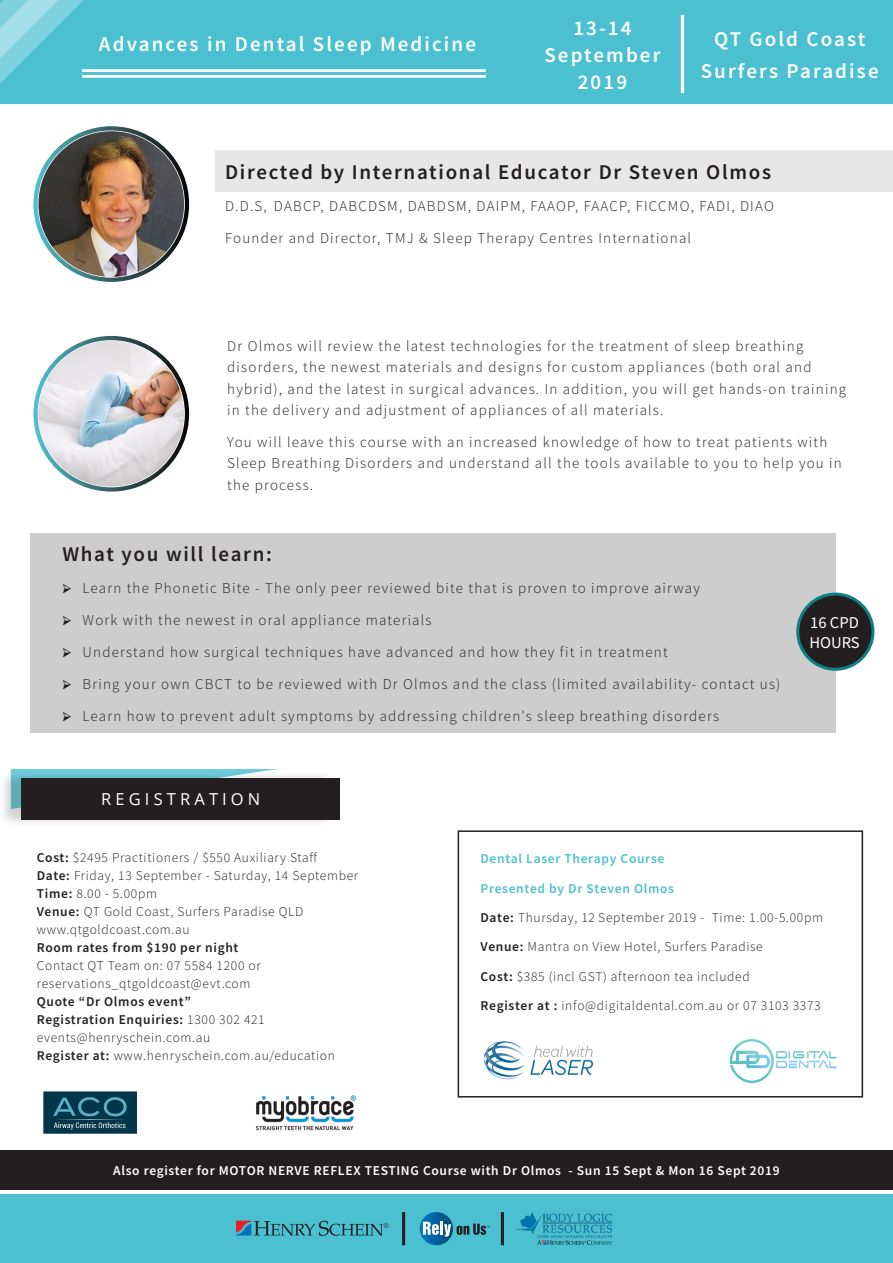
<style>
.page{position:relative;width:893px;height:1263px;background:#fff}
.page>*{position:absolute;margin:0;border:0;box-sizing:border-box;transform-origin:0 0}
.About_Page_Body_Text{font:600 21px "Source Sans Pro";letter-spacing:.1em;color:#fff}
.About_Page_Body_Text-2{font:600 21px "Source Sans Pro";letter-spacing:.08em;color:#231f20}
.t1{font:16.5px "Open Sans";letter-spacing:.25em;color:#fff}
.About_Page_Body_Text-3{font:16.5px/19.5px "Source Sans Pro";color:#fff}
.About_Page_Body_Text-4{font:300 15px/21.3px "Source Sans Pro";letter-spacing:.08em;color:#231f20}
.About_Page_Body_Text-5{font:300 13.5px/18px "Source Sans Pro";letter-spacing:.05em;color:#231f20}
.About_Page_Body_Text-6{font:600 13.5px "Source Sans Pro";letter-spacing:.05em;color:#fff}
.s1{font-family:"Minion Pro";font-weight:400;font-size:16.5px}
.s2{font-weight:600}
.s3{font-weight:600;color:#4ac0d0}
</style>
<div class="page">
<div style="left:0;top:1194px;width:893px;height:69px;background:#4ac0d0"></div>
<div style="left:0;top:0;width:893px;height:103px;background:#4ac0d0"></div>
<div style="left:30px;top:533px;width:805px;height:200px;background:#cdcdcd"></div>
<div style="left:216px;top:150px;width:677px;height:42px;background:#e7e7e7"></div>
<div style="left:458px;top:830px;width:405px;height:267px;border:2px solid #231f20"></div>
<svg style="left:11px;top:769px;width:266px;height:1px"></svg>
<div style="left:0;top:770px;width:334px;height:57px;background:#231f20;opacity:.2"></div>
<div style="left:21px;top:778px;width:319px;height:41px;background:#231f20"></div>
<svg style="left:0;top:0;width:724px;height:492px"></svg>
<div style="left:798px;top:594px;width:75px;height:75px;background:#231f20;border-radius:50%"></div>
<div style="left:796px;top:593px;width:78px;height:78px;border:3px solid #0e8085;border-radius:50%"></div>
<svg style="left:730px;top:1039px;width:106px;height:44px"></svg>
<img style="left:483px;top:1041px;width:111px;height:39px">
<img style="left:43px;top:1091px;width:94px;height:42px">
<img style="left:256px;top:1095px;width:100px;height:36px">
<div style="left:0;top:1150px;width:893px;height:40px;background:#231f20"></div>
<svg style="left:236px;top:1221px;width:153px;height:15px"></svg>
<svg style="left:420px;top:1212px;width:33px;height:33px"></svg>
<svg style="left:423px;top:1221px;width:28px;height:15px"></svg>
<svg style="left:457px;top:1223px;width:32px;height:12px"></svg>
<img style="left:515px;top:1212px;width:97px;height:33px">
<hr style="left:404px;top:1212px;width:1px;height:33px;background:#231f20">
<hr style="left:502px;top:1212px;width:2px;height:33px;background:#231f20">
<hr style="left:402px;top:1212px;width:2px;height:33px;background:#231f20">
<hr style="left:501px;top:1212px;width:1px;height:33px;background:#231f20">
<p class="About_Page_Body_Text" style="left:99px;top:30px;width:379px">Advances in Dental Sleep Medicine</p>
<p class="About_Page_Body_Text" style="left:573px;top:14px;width:60px">13-14</p>
<p class="About_Page_Body_Text" style="left:544px;top:41px;width:118px">September</p>
<p class="About_Page_Body_Text" style="left:578px;top:68px;width:51px">2019</p>
<p class="About_Page_Body_Text" style="left:714px;top:25px;width:153px">QT Gold Coast</p>
<p class="About_Page_Body_Text" style="left:701px;top:57px;width:179px">Surfers Paradise</p>
<p class="About_Page_Body_Text-2" style="left:225px;top:158px;width:547px">Directed by International Educator Dr Steven Olmos</p>
<p class="About_Page_Body_Text-4" style="left:225px;top:195px;width:550px">D.D.S, DABCP, DABCDSM, DABDSM, DAIPM, FAAOP, FAACP, FICCMO, FADI, DIAO</p>
<p class="About_Page_Body_Text-4" style="left:225px;top:227px;width:468px">Founder and Director, TMJ &amp; Sleep Therapy Centres International</p>
<p class="About_Page_Body_Text-4" style="left:227px;top:335px;width:620px">Dr Olmos will review the latest technologies for the treatment of sleep breathing disorders, the newest materials and designs for custom appliances (both oral and hybrid), and the latest in surgical advances. In addition, you will get hands-on training in the delivery and adjustment of appliances of all materials.</p>
<p class="About_Page_Body_Text-4" style="left:227px;top:431px;width:616px">You will leave this course with an increased knowledge of how to treat patients with<br>Sleep Breathing Disorders and understand all the tools available to you to help you in the process.</p>
<p class="About_Page_Body_Text-2" style="left:62px;top:540px;width:211px">What you will learn:</p>
<p class="About_Page_Body_Text-4" style="left:62px;top:577px;width:639px"><span class="s1">➢</span> Learn the Phonetic Bite - The only peer reviewed bite that is proven to improve airway</p>
<p class="About_Page_Body_Text-4" style="left:62px;top:609px;width:371px"><span class="s1">➢</span> Work with the newest in oral appliance materials</p>
<p class="About_Page_Body_Text-4" style="left:62px;top:641px;width:607px"><span class="s1">➢</span> Understand how surgical techniques have advanced and how they fit in treatment</p>
<p class="About_Page_Body_Text-4" style="left:62px;top:673px;width:719px"><span class="s1">➢</span> Bring your own CBCT to be reviewed with Dr Olmos and the class (limited availability- contact us)</p>
<p class="About_Page_Body_Text-4" style="left:62px;top:705px;width:658px"><span class="s1">➢</span> Learn how to prevent adult symptoms by addressing children's sleep breathing disorders</p>
<p class="t1" style="left:101px;top:788px;width:161px">REGISTRATION</p>
<p class="About_Page_Body_Text-3" style="left:809px;top:613px;width:52px">16 CPD<br>HOURS</p>
<p class="About_Page_Body_Text-5" style="left:37px;top:848px;width:323px"><span class="s2">Cost:</span> $2495 Practitioners / $550 Auxiliary Staff<br><span class="s2">Date:</span> Friday, 13 September - Saturday, 14 September <span class="s2">Time:</span> 8.00 - 5.00pm<br><span class="s2">Venue:</span> QT Gold Coast, Surfers Paradise QLD www.qtgoldcoast.com.au<br><span class="s2">Room rates from $190 per night<br></span>Contact QT Team on: 07 5584 1200 or reservations_qtgoldcoast@evt.com<br><span class="s2">Quote “Dr Olmos event”<br>Registration Enquiries:</span> 1300 302 421 events@henryschein.com.au<br><span class="s2">Register at:</span> www.henryschein.com.au/education</p>
<p class="About_Page_Body_Text-5" style="left:480px;top:844px;width:344px;line-height:29.4px"><span class="s3">Dental Laser Therapy Course<br>Presented by Dr Steven Olmos<br></span><span class="s2">Date:</span> Thursday, 12 September 2019 - Time: 1.00-5.00pm <span class="s2">Venue:</span> Mantra on View Hotel, Surfers Paradise<br><span class="s2">Cost:</span> $385 (incl GST) afternoon tea included<br><span class="s2">Register at :</span> info@digitaldental.com.au or 07 3103 3373</p>
<p class="About_Page_Body_Text-6" style="left:113px;top:1161px;width:668px">Also register for MOTOR NERVE REFLEX TESTING Course with Dr Olmos - Sun 15 Sept &amp; Mon 16 Sept 2019</p>
</div>
